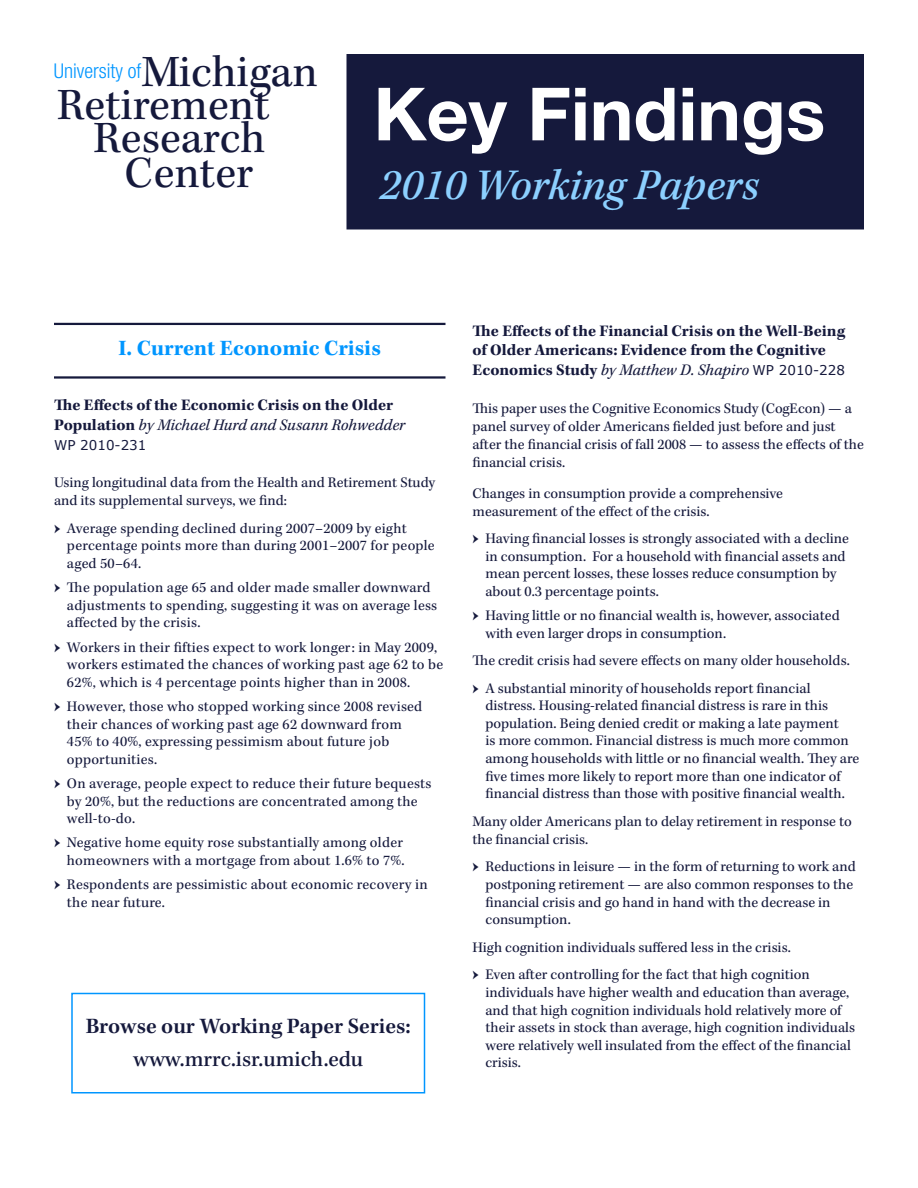
<style>
.page{position:relative;width:918px;height:1188px;background:#fff}
.page>*{position:absolute;margin:0;border:0;box-sizing:border-box;transform-origin:0 0}
.t1{font:700 73.5px "Helvetica Neue LT Com";color:#fff}
.t2{font:45.9px "Kepler Std";color:#15193c}
.t3{font:italic 500 45px "Kepler Std";color:#8cd0ff}
.t4{font:600 22.5px "Kepler Std";color:#15193c}
.Heading_2_-_Subject{font:700 22.5px "Kepler Std";color:#0096ff}
.t5{font:500 22.5px "Kepler Std";color:#15193c}
.t6{font:300 condensed 20.4px "Helvetica Neue LT Com";color:#0096ff}
.How_Common_is__Parki{font:700 16.5px/19.8px "Kepler Std";color:#15193c}
.Bulleted_Paragraph{font:15px/17.7px "Kepler Std";letter-spacing:.005em;color:#15193c}
.Body_Text{font:15px/18px "Kepler Std";color:#15193c}
.How_Common_is__Parki-2{font:13.5px "Verdana";color:#15193c}
.s1{font-weight:400;font-style:italic}
.s2{font-family:"Verdana";font-weight:400;font-size:13.5px}
</style>
<div class="page">
<div style="left:346px;top:54px;width:518px;height:176px;background:#15193c;border:2px solid #15193c"></div>
<hr style="left:54px;top:323px;width:392px;height:2px;background:#15193c">
<hr style="left:54px;top:376px;width:392px;height:3px;background:#15193c">
<div style="left:71px;top:993px;width:354px;height:101px;border:2px solid #0096ff"></div>
<p class="t2" style="left:141px;top:45px;width:178px">Michigan</p>
<p class="t6" style="left:54px;top:59px;width:89px">University of</p>
<p class="t2" style="left:57px;top:79px;width:214px">Retirement</p>
<p class="t2" style="left:94px;top:112px;width:173px">Research</p>
<p class="t2" style="left:125px;top:147px;width:130px">Center</p>
<p class="t1" style="left:374px;top:68px;width:453px">Key Findings</p>
<p class="t3" style="left:380px;top:159px;width:381px">2010 Working Papers</p>
<p class="Heading_2_-_Subject" style="left:118px;top:335px;width:264px">I. Current Economic Crisis</p>
<p class="How_Common_is__Parki" style="left:54px;top:396px;width:353px">The Effects of the Economic Crisis on the Older<br>Population <span class="s1">by Michael Hurd and Susann Rohwedder</span></p>
<p class="How_Common_is__Parki-2" style="left:54px;top:436px;width:94px">WP 2010-231</p>
<p class="Body_Text" style="left:54px;top:474px;width:383px">Using longitudinal data from the Health and Retirement Study and its supplemental surveys, we find:</p>
<p class="Bulleted_Paragraph" style="left:67px;top:520px;width:369px;text-indent:-13px">Ț Average spending declined during 2007–2009 by eight percentage points more than during 2001–2007 for people aged 50–64.</p>
<p class="Bulleted_Paragraph" style="left:67px;top:579px;width:372px;text-indent:-13px">Ț The population age 65 and older made smaller downward adjustments to spending, suggesting it was on average less affected by the crisis.</p>
<p class="Bulleted_Paragraph" style="left:67px;top:639px;width:378px;text-indent:-13px">Ț Workers in their fifties expect to work longer: in May 2009, workers estimated the chances of working past age 62 to be<br>62%, which is 4 percentage points higher than in 2008.</p>
<p class="Bulleted_Paragraph" style="left:67px;top:698px;width:357px;text-indent:-13px">Ț However, those who stopped working since 2008 revised their chances of working past age 62 downward from 45% to 40%, expressing pessimism about future job opportunities.</p>
<p class="Bulleted_Paragraph" style="left:67px;top:775px;width:366px;text-indent:-13px">Ț On average, people expect to reduce their future bequests by 20%, but the reductions are concentrated among the well-to-do.</p>
<p class="Bulleted_Paragraph" style="left:54px;top:834px;width:352px;text-align:right">Ț Negative home equity rose substantially among older homeowners with a mortgage from about 1.6% to 7%.</p>
<p class="Bulleted_Paragraph" style="left:67px;top:876px;width:362px;text-indent:-13px">Ț Respondents are pessimistic about economic recovery in the near future.</p>
<p class="t4" style="left:86px;top:1013px;width:327px">Browse our Working Paper Series:</p>
<p class="t5" style="left:133px;top:1046px;width:232px">www.mrrc.isr.umich.edu</p>
<p class="How_Common_is__Parki" style="left:472px;top:321px;width:374px">The Effects of the Financial Crisis on the Well-Being of Older Americans: Evidence from the Cognitive<br>Economics Study <span class="s1">by Matthew D. Shapiro</span> <span class="s2">WP 2010-228</span></p>
<p class="Body_Text" style="left:472px;top:400px;width:393px">This paper uses the Cognitive Economics Study (CogEcon) — a panel survey of older Americans fielded just before and just after the financial crisis of fall 2008 — to assess the effects of the financial crisis.</p>
<p class="Body_Text" style="left:472px;top:484px;width:312px">Changes in consumption provide a comprehensive measurement of the effect of the crisis.</p>
<p class="Bulleted_Paragraph" style="left:485px;top:530px;width:365px;text-indent:-13px">Ț Having financial losses is strongly associated with a decline in consumption. For a household with financial assets and mean percent losses, these losses reduce consumption by about 0.3 percentage points.</p>
<p class="Bulleted_Paragraph" style="left:485px;top:607px;width:356px;text-indent:-13px">Ț Having little or no financial wealth is, however, associated with even larger drops in consumption.</p>
<p class="Body_Text" style="left:472px;top:652px;width:379px">The credit crisis had severe effects on many older households.</p>
<p class="Bulleted_Paragraph" style="left:485px;top:680px;width:375px;text-indent:-13px">Ț A substantial minority of households report financial distress. Housing-related financial distress is rare in this population. Being denied credit or making a late payment<br>is more common. Financial distress is much more common among households with little or no financial wealth. They are five times more likely to report more than one indicator of financial distress than those with positive financial wealth.</p>
<p class="Body_Text" style="left:472px;top:813px;width:381px">Many older Americans plan to delay retirement in response to the financial crisis.</p>
<p class="Bulleted_Paragraph" style="left:485px;top:858px;width:372px;text-indent:-13px">Ț Reductions in leisure — in the form of returning to work and postponing retirement — are also common responses to the financial crisis and go hand in hand with the decrease in consumption.</p>
<p class="Body_Text" style="left:472px;top:939px;width:320px">High cognition individuals suffered less in the crisis.</p>
<p class="Bulleted_Paragraph" style="left:485px;top:966px;width:371px;text-indent:-13px">Ț Even after controlling for the fact that high cognition individuals have higher wealth and education than average, and that high cognition individuals hold relatively more of their assets in stock than average, high cognition individuals were relatively well insulated from the effect of the financial crisis.</p>
</div>
